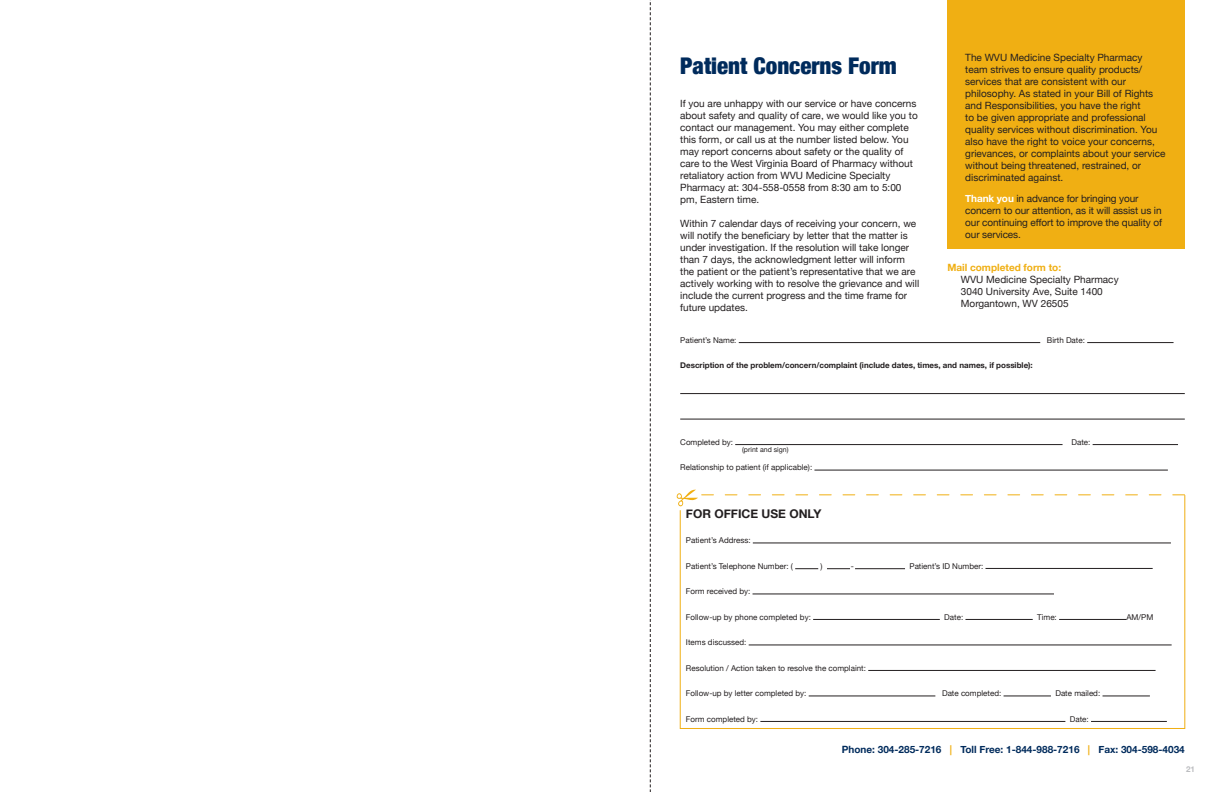
<style>
.page{position:relative;width:1224px;height:792px;background:#fff}
.page>*{position:absolute;margin:0;border:0;box-sizing:border-box;transform-origin:0 0}
.FAQ_-_Answer{font:900 condensed 23px "Helvetica Neue";color:#002b5c}
.t1{font:700 12px "Helvetica Neue";color:#231f20}
.t2{font:10px/12px "Helvetica Neue";color:#231f20}
.t3{font:700 10px "Helvetica Neue";color:#002b5c}
.t4{font:700 10px "Helvetica Neue";color:#f0af13}
.t5{font:8px "Helvetica Neue";color:#231f20}
.t6{font:700 8px "Helvetica Neue";color:#231f20}
.t7{font:700 8px "Helvetica Neue";color:#bcbdc0}
.t8{font:7px "Helvetica Neue";color:#231f20}
.s1{font-weight:700;color:#fff}
.s2{color:#f0af13}
</style>
<div class="page">
<svg style="left:680px;top:507px;width:505px;height:222px"></svg>
<div style="left:947px;top:0;width:238px;height:248px;background:#f0af13"></div>
<svg style="left:650px;top:0;width:1px;height:792px"></svg>
<hr style="left:739px;top:342px;width:301px;height:1px;background:#231f20">
<hr style="left:1087px;top:342px;width:87px;height:1px;background:#231f20">
<hr style="left:680px;top:393px;width:505px;height:1px;background:#231f20">
<hr style="left:680px;top:419px;width:505px;height:1px;background:#231f20">
<hr style="left:735px;top:444px;width:328px;height:1px;background:#231f20">
<hr style="left:1093px;top:444px;width:85px;height:1px;background:#231f20">
<hr style="left:814px;top:470px;width:354px;height:1px;background:#231f20">
<hr style="left:753px;top:543px;width:418px;height:1px;background:#231f20">
<svg style="left:795px;top:569px;width:23px;height:1px"></svg>
<svg style="left:827px;top:569px;width:23px;height:1px"></svg>
<hr style="left:855px;top:569px;width:50px;height:1px;background:#231f20">
<hr style="left:986px;top:568px;width:167px;height:1px;background:#231f20">
<hr style="left:753px;top:594px;width:301px;height:1px;background:#231f20">
<hr style="left:813px;top:619px;width:127px;height:1px;background:#231f20">
<hr style="left:965px;top:619px;width:68px;height:1px;background:#231f20">
<hr style="left:1059px;top:619px;width:67px;height:1px;background:#231f20">
<hr style="left:749px;top:645px;width:423px;height:1px;background:#231f20">
<hr style="left:868px;top:670px;width:288px;height:1px;background:#231f20">
<hr style="left:809px;top:696px;width:126px;height:1px;background:#231f20">
<hr style="left:1004px;top:696px;width:47px;height:1px;background:#231f20">
<hr style="left:1103px;top:696px;width:47px;height:1px;background:#231f20">
<hr style="left:760px;top:721px;width:305px;height:1px;background:#231f20">
<hr style="left:1091px;top:721px;width:76px;height:1px;background:#231f20">
<svg style="left:677px;top:489px;width:508px;height:18px"></svg>
<p class="FAQ_-_Answer" style="left:680px;top:47px;width:218px">Patient Concerns Form</p>
<p class="t2" style="left:680px;top:98px;width:239px">If you are unhappy with our service or have concerns about safety and quality of care, we would like you to contact our management. You may either complete this form, or call us at the number listed below. You may report concerns about safety or the quality of care to the West Virginia Board of Pharmacy without retaliatory action from WVU Medicine Specialty Pharmacy at: 304-558-0558 from 8:30 am to 5:00 pm, Eastern time.</p>
<p class="t2" style="left:680px;top:218px;width:241px">Within 7 calendar days of receiving your concern, we will notify the beneficiary by letter that the matter is under investigation. If the resolution will take longer than 7 days, the acknowledgment letter will inform the patient or the patient’s representative that we are actively working with to resolve the grievance and will include the current progress and the time frame for future updates.</p>
<p class="t2" style="left:965px;top:52px;width:202px">The WVU Medicine Specialty Pharmacy team strives to ensure quality products/ services that are consistent with our philosophy. As stated in your Bill of Rights and Responsibilities, you have the right<br>to be given appropriate and professional quality services without discrimination. You also have the right to voice your concerns, grievances, or complaints about your service without being threatened, restrained, or discriminated against.</p>
<p class="t2" style="left:965px;top:193px;width:198px"><span class="s1">Thank you</span> in advance for bringing your concern to our attention, as it will assist us in our continuing effort to improve the quality of our services.</p>
<p class="t4" style="left:947px;top:260px;width:115px">Mail completed form to:</p>
<p class="t2" style="left:961px;top:274px;width:159px">WVU Medicine Specialty Pharmacy</p>
<p class="t2" style="left:961px;top:286px;width:143px">3040 University Ave, Suite 1400</p>
<p class="t2" style="left:961px;top:298px;width:109px">Morgantown, WV 26505</p>
<p class="t5" style="left:680px;top:334px;width:58px">Patient’s Name:</p>
<p class="t5" style="left:1047px;top:334px;width:40px">Birth Date:</p>
<p class="t6" style="left:680px;top:359px;width:354px">Description of the problem/concern/complaint (include dates, times, and names, if possible):</p>
<p class="t5" style="left:680px;top:436px;width:54px">Completed by:</p>
<p class="t5" style="left:1071px;top:436px;width:20px">Date:</p>
<p class="t5" style="left:680px;top:462px;width:134px">Relationship to patient (if applicable):</p>
<p class="t8" style="left:742px;top:444px;width:48px">(print and sign)</p>
<p class="t1" style="left:686px;top:504px;width:137px">FOR OFFICE USE ONLY</p>
<p class="t5" style="left:686px;top:534px;width:66px">Patient’s Address:</p>
<p class="t5" style="left:686px;top:560px;width:108px">Patient’s Telephone Number: (</p>
<p class="t5" style="left:820px;top:560px;width:4px">)</p>
<p class="t5" style="left:851px;top:560px;width:5px">-</p>
<p class="t5" style="left:909px;top:560px;width:75px">Patient’s ID Number:</p>
<p class="t5" style="left:686px;top:585px;width:66px">Form received by:</p>
<p class="t5" style="left:686px;top:611px;width:126px">Follow-up by phone completed by:</p>
<p class="t5" style="left:944px;top:611px;width:20px">Date:</p>
<p class="t5" style="left:1037px;top:611px;width:21px">Time:</p>
<p class="t5" style="left:1126px;top:611px;width:28px">AM/PM</p>
<p class="t5" style="left:686px;top:636px;width:62px">Items discussed:</p>
<p class="t5" style="left:686px;top:662px;width:182px">Resolution / Action taken to resolve the complaint:</p>
<p class="t5" style="left:686px;top:687px;width:122px">Follow-up by letter completed by:</p>
<p class="t5" style="left:942px;top:687px;width:61px">Date completed:</p>
<p class="t5" style="left:1055px;top:687px;width:46px">Date mailed:</p>
<p class="t5" style="left:686px;top:713px;width:74px">Form completed by:</p>
<p class="t5" style="left:1070px;top:713px;width:20px">Date:</p>
<p class="t3" style="left:842px;top:741px;width:344px">Phone: 304-285-7216 <span class="s2">|</span> Toll Free: 1-844-988-7216 <span class="s2">|</span> Fax: 304-598-4034</p>
<p class="t7" style="left:1186px;top:763px;width:10px">21</p>
</div>
